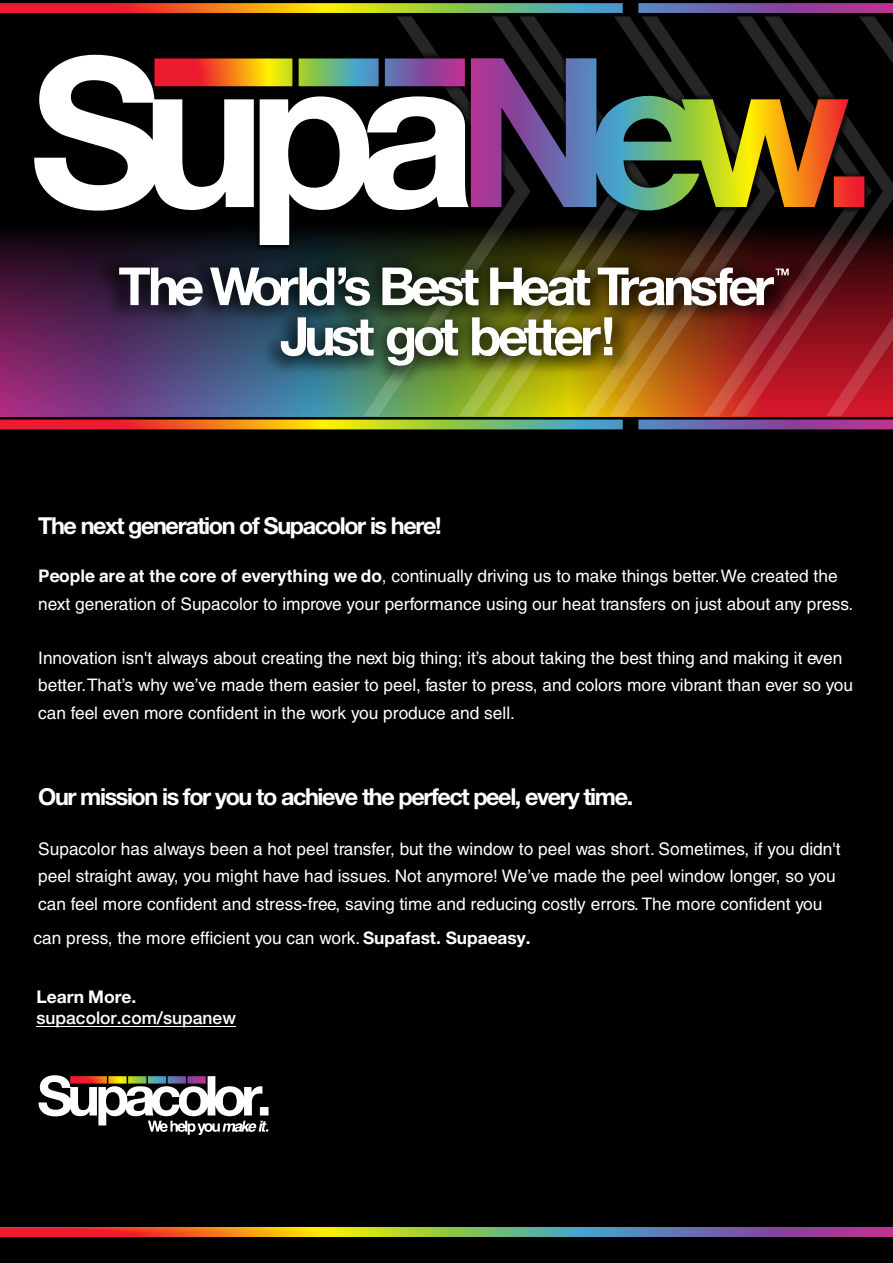
<style>
.page{position:relative;width:893px;height:1263px;background:#000}
.page>*{position:absolute;margin:0;border:0;box-sizing:border-box;transform-origin:0 0}
.t1{font:700 23.4px "Helvetica Neue";letter-spacing:-.06em;color:#fff}
.t2{font:500 17.55px "Helvetica Neue";color:#fff}
.t3{font:700 17.55px "Helvetica Neue";color:#fff}
.t4{font:17.25px/27.6px "Helvetica";color:#fff}
.s1{font-weight:700}
.s2{font-family:"Helvetica Neue";font-weight:700}
</style>
<div class="page">
<svg style="left:0;top:1228px;width:893px;height:9px;background:#ae7d5f"></svg>
<svg style="left:0;top:416px;width:893px;height:14px"></svg>
<svg style="left:0;top:232px;width:363px;height:184px;background:#5e3366"></svg>
<svg style="left:0;top:3px;width:893px;height:10px;background:#a9785a"></svg>
<svg style="left:0;top:420px;width:893px;height:9px;background:#ac7a5b"></svg>
<svg style="left:363px;top:16px;width:530px;height:400px"></svg>
<svg style="left:38px;top:1075px;width:231px;height:60px"></svg>
<div style="left:82px;top:244px;width:744px;height:153px;background:#000;opacity:.84"></div>
<div style="left:29px;top:50px;width:840px;height:200px;background:#000;opacity:.98"></div>
<svg style="left:471px;top:58px;width:393px;height:167px"></svg>
<svg style="left:34px;top:55px;width:435px;height:190px"></svg>
<svg style="left:155px;top:58px;width:310px;height:28px;background:#a67358"></svg>
<img style="left:119px;top:268px;width:670px;height:98px">
<hr style="left:36px;top:1026px;width:200px;height:1px;background:#fff">
<h1 class="t1" style="left:38px;top:511px;width:405px">The next generation of Supacolor is here!</h1>
<p class="t4" style="left:38px;top:564px;width:817px"><span class="s1">People are at the core of everything we do</span>, continually driving us to make things better. We created the next generation of Supacolor to improve your performance using our heat transfers on just about any press.</p>
<p class="t4" style="left:38px;top:646px;width:816px">Innovation isn't always about creating the next big thing; it’s about taking the best thing and making it even better. That’s why we’ve made them easier to peel, faster to press, and colors more vibrant than ever so you can feel even more confident in the work you produce and sell.</p>
<h1 class="t1" style="left:38px;top:782px;width:596px">Our mission is for you to achieve the perfect peel, every time.</h1>
<p class="t4" style="left:38px;top:836px;width:804px">Supacolor has always been a hot peel transfer, but the window to peel was short. Sometimes, if you didn't peel straight away, you might have had issues. Not anymore! We’ve made the peel window longer, so you can feel more confident and stress-free, saving time and reducing costly errors. The more confident you</p>
<p class="t4" style="left:33px;top:926px;width:499px">can press, the more efficient you can work. <span class="s2">Supafast. Supaeasy.</span></p>
<p class="t3" style="left:36px;top:986px;width:102px">Learn More.</p>
<p class="t2" style="left:36px;top:1007px;width:201px">supacolor.com/supanew</p>
</div>
